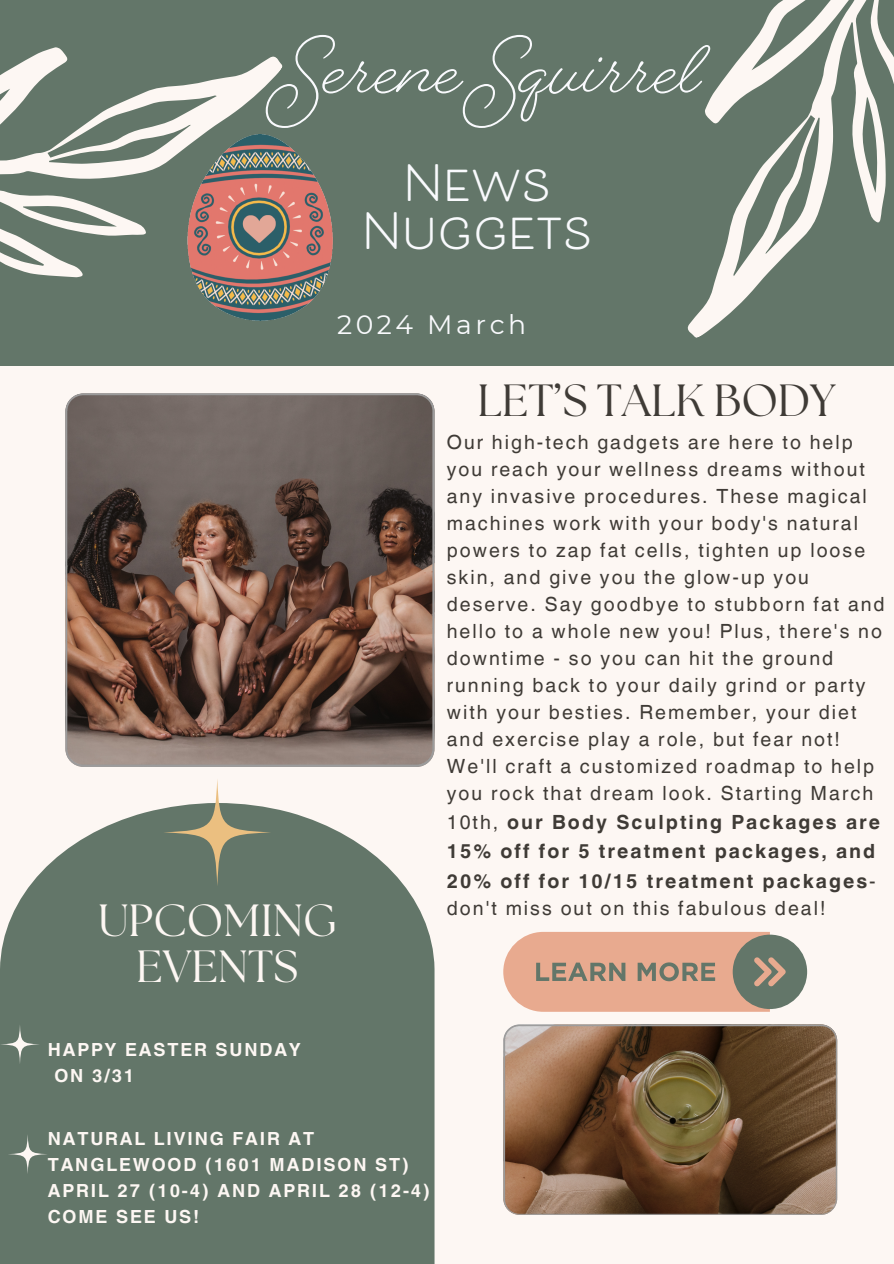
<style>
.page{position:relative;width:894px;height:1264px;background:#fff}
.page>*{position:absolute;margin:0;border:0;box-sizing:border-box;transform-origin:0 0}
.t1{font:86.25px "Beloved Script";color:#f9fafd}
.t2{font:700 49.2px/48.3px "Beloved Sans";color:#f9fafd;text-align:center}
.t3{font:45px/46.2px "The Seasons";color:#fdf7f3;text-align:center}
.t4{font:45px "The Seasons";color:#3f3b36}
.t5{font:26.55px "Montserrat";letter-spacing:.135em;color:#f9fafd}
.t6{font:19.5px/27px "Helvetica World";letter-spacing:.105em;color:#3f3b36}
.t7{font:700 19.5px/29.2px "Helvetica World";letter-spacing:.105em;color:#3f3b36}
.t8{font:700 18px/25.8px "Helvetica World";letter-spacing:.105em;color:#fdf7f3}
.s1{font-weight:400}
</style>
<div class="page">
<div style="left:0;top:0;width:893px;height:1263px;background:#fdf7f3"></div>
<div style="left:0;top:0;width:893px;height:366px;background:#637669"></div>
<img style="left:65px;top:393px;width:369px;height:374px;border-radius:18px">
<svg style="left:0;top:807px;width:434px;height:456px;background:#6e7f73"></svg>
<svg style="left:0;top:1024px;width:39px;height:39px"></svg>
<img style="left:503px;top:1024px;width:333px;height:190px;border-radius:16px">
<svg style="left:0;top:47px;width:285px;height:414px"></svg>
<svg style="left:687px;top:0;width:206px;height:338px"></svg>
<svg style="left:163px;top:778px;width:108px;height:108px;fill:#637669"></svg>
<img style="left:184px;top:135px;width:149px;height:186px">
<svg style="left:8px;top:1134px;width:39px;height:39px"></svg>
<div style="left:732px;top:934px;width:74px;height:75px;background:#637669;border-radius:50%"></div>
<svg style="left:503px;top:931px;width:282px;height:80px"></svg>
<p class="t1" style="left:282px;top:11px;width:420px">Serene Squirrel</p>
<p class="t2" style="left:362px;top:160px;width:232px">News<br>Nuggets</p>
<p class="t5" style="left:337px;top:308px;width:190px">2024 March</p>
<p class="t3" style="left:98px;top:900px;width:240px">UPCOMING<br>EVENTS</p>
<h2 class="t4" style="left:477px;top:380px;width:359px">LET’S TALK BODY</h2>
<p class="t6" style="left:446px;top:428px;width:439px">Our high-tech gadgets are here to help you reach your wellness dreams without any invasive procedures. These magical machines work with your body's natural powers to zap fat cells, tighten up loose skin, and give you the glow-up you deserve. Say goodbye to stubborn fat and hello to a whole new you! Plus, there's no downtime - so you can hit the ground running back to your daily grind or party with your besties. Remember, your diet and exercise play a role, but fear not!<br>We'll craft a customized roadmap to help you rock that dream look. Starting March</p>
<p class="t7" style="left:446px;top:805px;width:434px"><span class="s1">10th,</span> our Body Sculpting Packages are<br>15% off for 5 treatment packages, and<br>20% off for 10/15 treatment packages<span class="s1">-</span></p>
<p class="t6" style="left:446px;top:894px;width:380px">don't miss out on this fabulous deal!</p>
<h2 class="t8" style="left:54px;top:1035px;width:248px;text-indent:-7px">HAPPY EASTER SUNDAY<br>ON 3/31</h2>
<h4 class="t8" style="left:48px;top:1124px;width:383px">NATURAL LIVING FAIR AT<br>TANGLEWOOD (1601 MADISON ST)<br>APRIL 27 (10-4) AND APRIL 28 (12-4)<br>COME SEE US!</h4>
</div>
